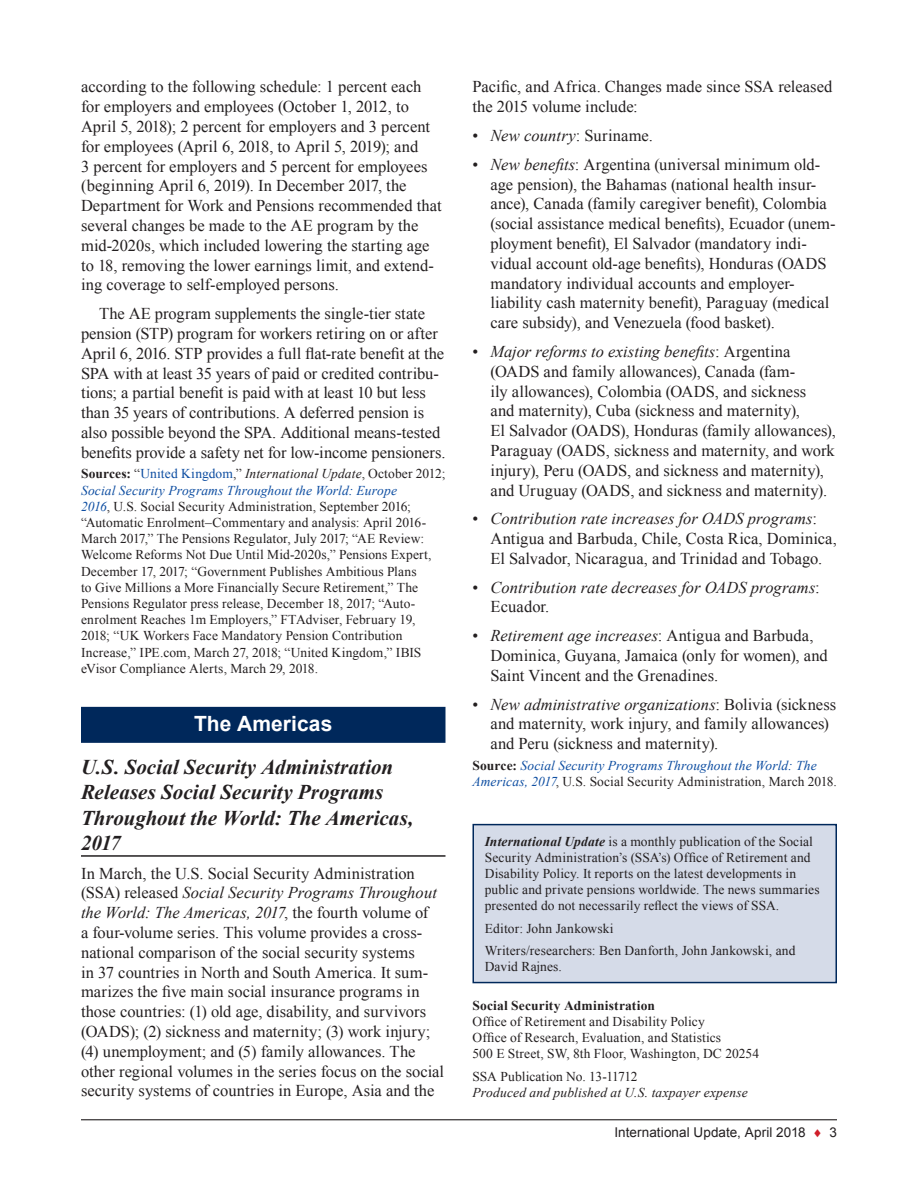
<style>
.page{position:relative;width:918px;height:1188px;background:#fff}
.page>*{position:absolute;margin:0;border:0;box-sizing:border-box;transform-origin:0 0}
.Heading2{font:italic 700 21px/25.2px "Times New Roman";color:#231f20}
.Heading1__Section{font:700 21px "Arial";letter-spacing:.005em;color:#fff}
.ParaFirst{font:16.5px/19.8px "Times New Roman";color:#231f20}
.Para{font:16.5px/19.8px "Times New Roman";color:#231f20}
.t1{font:italic 16.5px/19.8px "Times New Roman";color:#231f20}
.Source{font:13.5px/16.2px "Times New Roman";letter-spacing:.005em;color:#231f20}
.Authors{font:13.5px/16.2px "Times New Roman";letter-spacing:.01em;color:#231f20}
.Source-2{font:italic 13.5px/16.2px "Times New Roman";letter-spacing:.01em;color:#0d4da1}
.Authors-2{font:italic 13.5px/16.2px "Times New Roman";letter-spacing:.015em;color:#231f20}
.Footer__Right{font:13.5px "Arial";letter-spacing:.005em;color:#231f20}
.s1{font-weight:700}
.s2{color:#0d4da1}
.s3{font-style:italic}
.s4{font-style:italic;color:#0d4da1}
.s5{font-style:normal}
.s6{font-weight:700;font-style:normal;color:#231f20}
.s7{font-style:normal;color:#231f20}
.s8{font-weight:700;font-style:italic}
.s9{color:#d01e29}
</style>
<div class="page">
<hr style="left:81px;top:1119px;width:756px;height:1px;background:#231f20">
<div style="left:81px;top:707px;width:365px;height:36px;background:#00285b"></div>
<hr style="left:81px;top:855px;width:365px;height:2px;background:#231f20">
<div style="left:473px;top:825px;width:363px;height:158px;background:#d5dbe8"></div>
<div style="left:472px;top:824px;width:365px;height:159px;border:2px solid #00285b"></div>
<p class="Para" style="left:81px;top:77px;width:362px">according to the following schedule: 1 percent each for employers and employees (October 1, 2012, to April 5, 2018); 2 percent for employers and 3 percent for employees (April 6, 2018, to April 5, 2019); and<br>3 percent for employers and 5 percent for employees (beginning April 6, 2019). In December 2017, the Department for Work and Pensions recommended that several changes be made to the AE program by the mid-2020s, which included lowering the starting age to 18, removing the lower earnings limit, and extend&shy;ing coverage to self-employed persons.</p>
<p class="Para" style="left:81px;top:304px;width:366px;text-indent:18px">The AE program supplements the single-tier state pension (STP) program for workers retiring on or after April 6, 2016. STP provides a full flat-rate benefit at the SPA with at least 35 years of paid or credited contribu&shy;tions; a partial benefit is paid with at least 10 but less than 35 years of contributions. A deferred pension is also possible beyond the SPA. Additional means-tested benefits provide a safety net for low-income pensioners.</p>
<p class="Source" style="left:81px;top:465px;width:366px"><span class="s1">Sources:</span> “<span class="s2">United Kingdom</span>,” <span class="s3">International Update</span>, October 2012; <span class="s4">Social Security Programs Throughout the World: Europe<br>2016</span>, U.S. Social Security Administration, September 2016; “Automatic Enrolment–Commentary and analysis: April 2016- March 2017,” The Pensions Regulator, July 2017; “AE Review:<br>Welcome Reforms Not Due Until Mid-2020s,” Pensions Expert, December 17, 2017; “Government Publishes Ambitious Plans<br>to Give Millions a More Financially Secure Retirement,” The Pensions Regulator press release, December 18, 2017; “Auto&shy;enrolment Reaches 1m Employers,” FTAdviser, February 19, 2018; “UK Workers Face Mandatory Pension Contribution Increase,” IPE.com, March 27, 2018; “United Kingdom,” IBIS eVisor Compliance Alerts, March 29, 2018.</p>
<p class="Heading1__Section" style="left:194px;top:710px;width:140px">The Americas</p>
<p class="Heading2" style="left:81px;top:754px;width:334px">U.S. Social Security Administration<br>Releases Social Security Programs<br>Throughout the World: The Americas,<br>2017</p>
<p class="ParaFirst" style="left:81px;top:863px;width:365px">In March, the U.S. Social Security Administration (SSA) released <span class="s3">Social Security Programs Throughout the World: The Americas, 2017</span>, the fourth volume of<br>a four-volume series. This volume provides a cross&shy;national comparison of the social security systems<br>in 37 countries in North and South America. It sum&shy;marizes the five main social insurance programs in those countries: (1) old age, disability, and survivors (OADS); (2) sickness and maternity; (3) work injury; (4) unemployment; and (5) family allowances. The other regional volumes in the series focus on the social security systems of countries in Europe, Asia and the</p>
<p class="ParaFirst" style="left:472px;top:77px;width:361px">Pacific, and Africa. Changes made since SSA released the 2015 volume include:</p>
<p class="ParaFirst" style="left:472px;top:125px;width:182px">• <span class="s3">New country</span>: Suriname.</p>
<p class="ParaFirst" style="left:491px;top:154px;width:347px;text-indent:-18px">• <span class="s3">New benefits</span>: Argentina (universal minimum old&shy;age pension), the Bahamas (national health insur&shy;ance), Canada (family caregiver benefit), Colombia (social assistance medical benefits), Ecuador (unem&shy;ployment benefit), El Salvador (mandatory indi&shy;vidual account old-age benefits), Honduras (OADS mandatory individual accounts and employer&shy;liability cash maternity benefit), Paraguay (medical care subsidy), and Venezuela (food basket).</p>
<p class="ParaFirst" style="left:491px;top:341px;width:347px;text-indent:-18px">• <span class="s3">Major reforms to existing benefits</span>: Argentina (OADS and family allowances), Canada (fam-<br>ily allowances), Colombia (OADS, and sickness<br>and maternity), Cuba (sickness and maternity),<br>El Salvador (OADS), Honduras (family allowances), Paraguay (OADS, sickness and maternity, and work injury), Peru (OADS, and sickness and maternity), and Uruguay (OADS, and sickness and maternity).</p>
<p class="ParaFirst" style="left:491px;top:509px;width:348px;text-indent:-18px">• <span class="s3">Contribution rate increases for OADS programs</span>:<br>Antigua and Barbuda, Chile, Costa Rica, Dominica,<br>El Salvador, Nicaragua, and Trinidad and Tobago.</p>
<p class="t1" style="left:491px;top:577px;width:331px;text-indent:-18px"><span class="s5">•</span> Contribution rate decreases for OADS programs<span class="s5">:<br>Ecuador.</span></p>
<p class="ParaFirst" style="left:491px;top:626px;width:339px;text-indent:-18px">• <span class="s3">Retirement age increases</span>: Antigua and Barbuda,<br>Dominica, Guyana, Jamaica (only for women), and<br>Saint Vincent and the Grenadines.</p>
<p class="ParaFirst" style="left:491px;top:694px;width:347px;text-indent:-18px">• <span class="s3">New administrative organizations</span>: Bolivia (sickness and maternity, work injury, and family allowances) and Peru (sickness and maternity).</p>
<p class="Source-2" style="left:472px;top:757px;width:366px"><span class="s6">Source:</span> Social Security Programs Throughout the World: The<br>Americas, 2017<span class="s7">, U.S. Social Security Administration, March 2018.</span></p>
<p class="Authors" style="left:485px;top:833px;width:336px"><span class="s8">International Update</span> is a monthly publication of the Social Security Administration’s (SSA’s) Office of Retirement and Disability Policy. It reports on the latest developments in public and private pensions worldwide. The news summaries presented do not necessarily reflect the views of SSA.</p>
<p class="Authors" style="left:485px;top:920px;width:130px">Editor: John Jankowski</p>
<p class="Authors" style="left:485px;top:942px;width:312px">Writers/researchers: Ben Danforth, John Jankowski, and<br>David Rajnes.</p>
<p class="Authors" style="left:472px;top:997px;width:288px"><span class="s1">Social Security Administration<br></span>Office of Retirement and Disability Policy<br>Office of Research, Evaluation, and Statistics<br>500 E Street, SW, 8th Floor, Washington, DC 20254</p>
<p class="Authors-2" style="left:472px;top:1068px;width:277px"><span class="s5">SSA Publication No. 13-11712<br></span>Produced and published at U.S. taxpayer expense</p>
<p class="Footer__Right" style="left:614px;top:1123px;width:224px">International Update, April 2018 <span class="s9">♦</span> 3</p>
</div>
